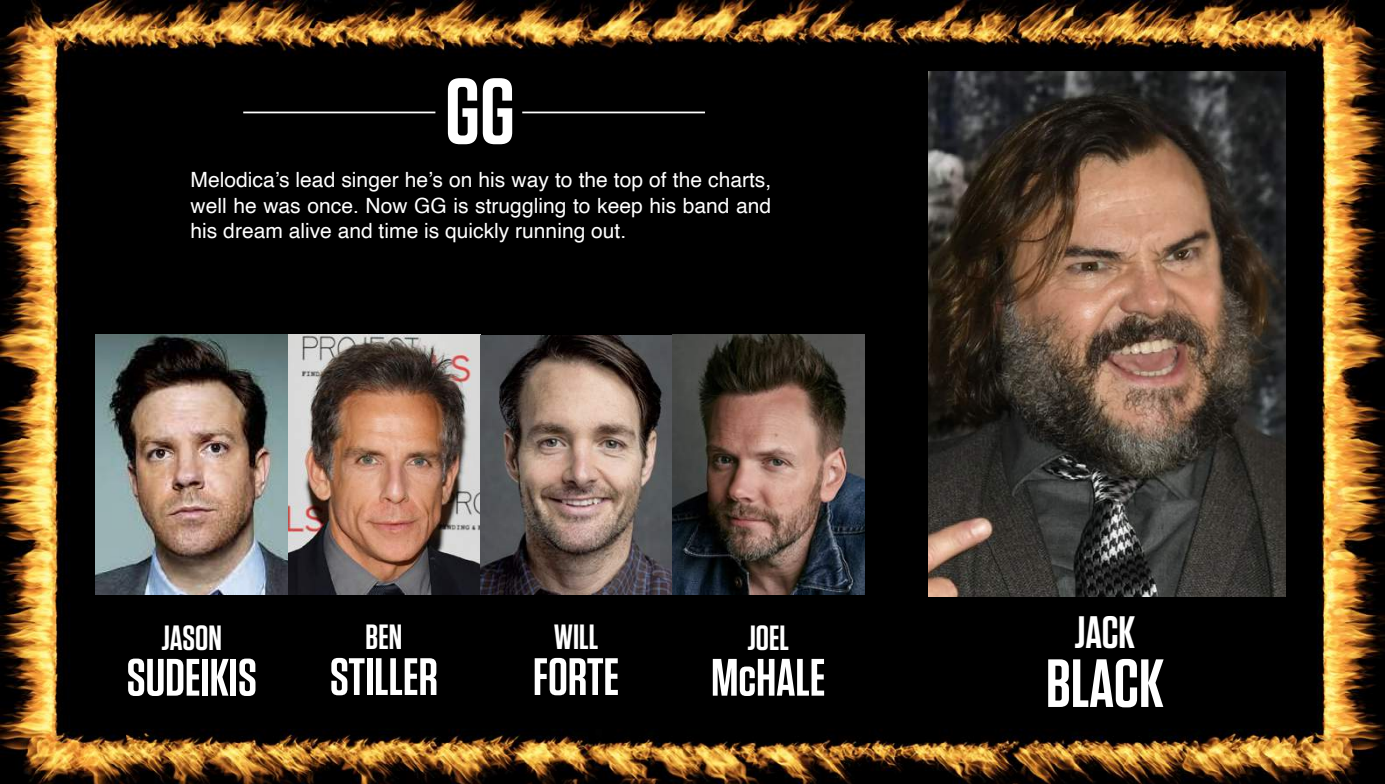
<style>
.page{position:relative;width:1385px;height:784px;background:#fff}
.page>*{position:absolute;margin:0;border:0;box-sizing:border-box;transform-origin:0 0}
.t1{font:600 92.75px "Tungsten";color:#fff}
.t2{font:600 68.08px "Tungsten";letter-spacing:-.005em;color:#fff}
.t3{font:600 52.5px "Tungsten";color:#fff}
.t4{font:600 45.32px "Tungsten";color:#fff}
.t5{font:600 35px "Tungsten";color:#fff}
.t6{font:21px/25.2px "Helvetica";color:#fff;text-align:justify}
</style>
<div class="page">
<img style="left:0;top:0;width:1384px;height:784px">
<hr style="left:243px;top:112px;width:192px;height:1px;background:#fff">
<hr style="left:522px;top:112px;width:183px;height:1px;background:#fff">
<img style="left:96px;top:335px;width:768px;height:260px">
<img style="left:928px;top:71px;width:357px;height:525px">
<h1 class="t1" style="left:445px;top:63px;width:71px">GG</h1>
<p class="t6" style="left:190px;top:168px;width:582px">Melodica’s lead singer he’s on his way to the top of the charts, well he was once. Now GG is struggling to keep his band and his dream alive and time is quickly running out.</p>
<h3 class="t5" style="left:161px;top:619px;width:62px">JASON</h3>
<h3 class="t3" style="left:127px;top:650px;width:132px">SUDEIKIS</h3>
<h3 class="t5" style="left:365px;top:619px;width:38px">BEN</h3>
<h3 class="t3" style="left:330px;top:649px;width:110px">STILLER</h3>
<h3 class="t5" style="left:553px;top:619px;width:46px">WILL</h3>
<h3 class="t3" style="left:533px;top:649px;width:88px">FORTE</h3>
<h3 class="t5" style="left:747px;top:619px;width:43px">JOEL</h3>
<h3 class="t3" style="left:711px;top:650px;width:116px">McHALE</h3>
<h3 class="t4" style="left:1074px;top:608px;width:62px">JACK</h3>
<h2 class="t2" style="left:1045px;top:647px;width:119px">BLACK</h2>
</div>
